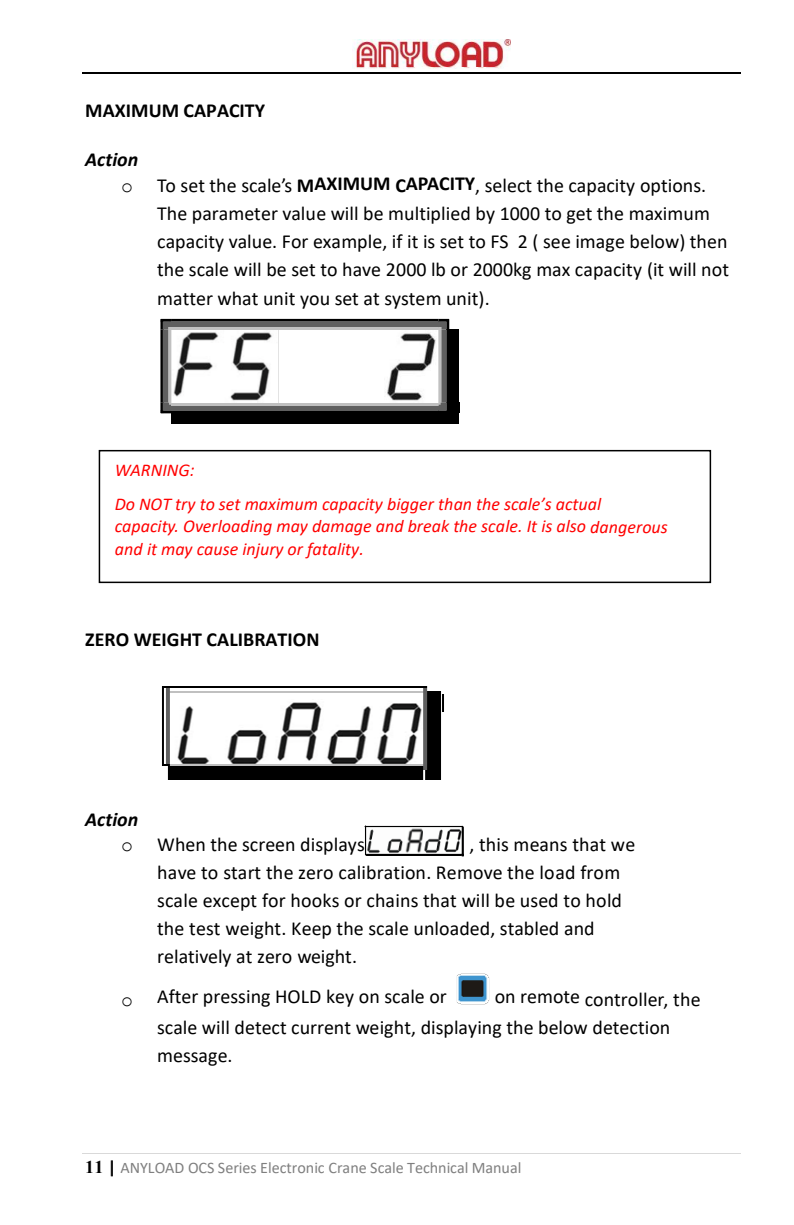
<style>
.page{position:relative;width:794px;height:1225px;background:#fff}
.page>*{position:absolute;margin:0;border:0;box-sizing:border-box;transform-origin:0 0}
.t1{font:20px/28.2px "Calibri";color:#000}
.t2{font:700 20px "Calibri";color:#000}
.t3{font:italic 700 20px "Calibri";color:#000}
.t4{font:italic 18px/34px "Calibri";color:#f00}
.t5{font:16px "Calibri";letter-spacing:-.005em;color:#7f7f7f}
.s1{font-family:"Courier New"}
.s2{font-weight:700}
.s3{font-weight:700;font-style:italic}
.s4{font-family:"Times New Roman";font-weight:700;font-size:18px;color:#000}
.s5{font-weight:700;font-size:18px;color:#000}
</style>
<div class="page">
<img style="left:352px;top:47px;width:147px;height:21px">
<img style="left:357px;top:40px;width:153px;height:27px">
<hr style="left:82px;top:72px;width:658px;height:1px;background:#000">
<hr style="left:82px;top:1152px;width:658px;height:1px;background:#d9d9d9">
<img style="left:171px;top:330px;width:265px;height:72px">
<svg style="left:160px;top:319px;width:3px;height:10px"></svg>
<svg style="left:161px;top:319px;width:10px;height:3px"></svg>
<div style="left:163px;top:322px;width:6px;height:7px;background:#5f5f5f"></div>
<div style="left:163px;top:321px;width:8px;height:6px;background:#5f5f5f"></div>
<hr style="left:171px;top:319px;width:267px;height:3px;background:#000">
<div style="left:171px;top:321px;width:267px;height:6px;background:#5f5f5f"></div>
<hr style="left:171px;top:327px;width:267px;height:3px;background:#c0c0c0">
<svg style="left:438px;top:319px;width:11px;height:10px"></svg>
<div style="left:441px;top:322px;width:6px;height:7px;background:#5f5f5f"></div>
<div style="left:438px;top:321px;width:8px;height:6px;background:#5f5f5f"></div>
<svg style="left:160px;top:329px;width:3px;height:73px"></svg>
<div style="left:163px;top:329px;width:6px;height:73px;background:#5f5f5f"></div>
<hr style="left:168px;top:327px;width:3px;height:78px;background:#c0c0c0">
<div style="left:446px;top:329px;width:13px;height:73px;background:#000"></div>
<div style="left:441px;top:329px;width:6px;height:73px;background:#5f5f5f"></div>
<hr style="left:438px;top:327px;width:3px;height:78px;background:#c0c0c0">
<svg style="left:160px;top:402px;width:3px;height:11px"></svg>
<svg style="left:161px;top:410px;width:10px;height:3px"></svg>
<div style="left:163px;top:402px;width:6px;height:8px;background:#5f5f5f"></div>
<div style="left:163px;top:404px;width:8px;height:7px;background:#5f5f5f"></div>
<div style="left:171px;top:410px;width:267px;height:13px;background:#000"></div>
<div style="left:171px;top:405px;width:267px;height:5px;background:#5f5f5f"></div>
<hr style="left:171px;top:402px;width:267px;height:3px;background:#c0c0c0">
<div style="left:449px;top:402px;width:10px;height:11px;background:#000"></div>
<div style="left:438px;top:413px;width:21px;height:10px;background:#000"></div>
<svg style="left:438px;top:402px;width:11px;height:11px"></svg>
<div style="left:441px;top:402px;width:6px;height:8px;background:#5f5f5f"></div>
<div style="left:438px;top:404px;width:8px;height:7px;background:#5f5f5f"></div>
<img style="left:366px;top:827px;width:96px;height:26px">
<hr style="left:365px;top:825px;width:98px;height:2px;background:#000">
<svg style="left:365px;top:827px;width:1px;height:27px"></svg>
<hr style="left:462px;top:826px;width:2px;height:30px;background:#000">
<hr style="left:366px;top:853px;width:96px;height:2px;background:#000">
<img style="left:162px;top:686px;width:282px;height:94px">
<img style="left:456px;top:973px;width:34px;height:32px">
<div style="left:99px;top:450px;width:612px;height:133px;border:2px solid #000"></div>
<p class="t2" style="left:85px;top:96px;width:181px">MAXIMUM CAPACITY</p>
<p class="t3" style="left:85px;top:145px;width:54px">Action</p>
<p class="t1" style="left:121px;top:171px;width:586px"><span class="s1">o</span> To set the scale’s <span class="s2">MAXIMUM CAPACITY</span>, select the capacity options.</p>
<p class="t1" style="left:157px;top:199px;width:554px">The parameter value will be multiplied by 1000 to get the maximum</p>
<p class="t1" style="left:157px;top:227px;width:571px">capacity value. For example, if it is set to FS 2 ( see image below) then</p>
<p class="t1" style="left:157px;top:255px;width:573px">the scale will be set to have 2000 lb or 2000kg max capacity (it will not</p>
<p class="t1" style="left:157px;top:283px;width:334px">matter what unit you set at system unit).</p>
<p class="t4" style="left:115px;top:452px;width:488px">WARNING:<br>Do NOT try to set maximum capacity bigger than the scale’s actual</p>
<p class="t4" style="left:115px;top:513px;width:554px;line-height:23px">capacity. Overloading may damage and break the scale. It is also dangerous and it may cause injury or fatality.</p>
<p class="t2" style="left:85px;top:625px;width:236px">ZERO WEIGHT CALIBRATION</p>
<p class="t1" style="left:121px;top:807px;width:245px;line-height:24.4px;text-indent:-36px"><span class="s3">Action<br></span><span class="s1">o</span> When the screen displays</p>
<p class="t1" style="left:157px;top:829px;width:479px;text-indent:312px">, this means that we have to start the zero calibration. Remove the load from scale except for hooks or chains that will be used to hold the test weight. Keep the scale unloaded, stabled and relatively at zero weight.</p>
<p class="t1" style="left:121px;top:981px;width:327px"><span class="s1">o</span> After pressing HOLD key on scale or</p>
<p class="t1" style="left:157px;top:984px;width:545px;text-indent:337px">on remote controller, the scale will detect current weight, displaying the below detection message.</p>
<p class="t5" style="left:85px;top:1156px;width:437px"><span class="s4">11</span> <span class="s5">|</span> ANYLOAD OCS Series Electronic Crane Scale Technical Manual</p>
</div>
